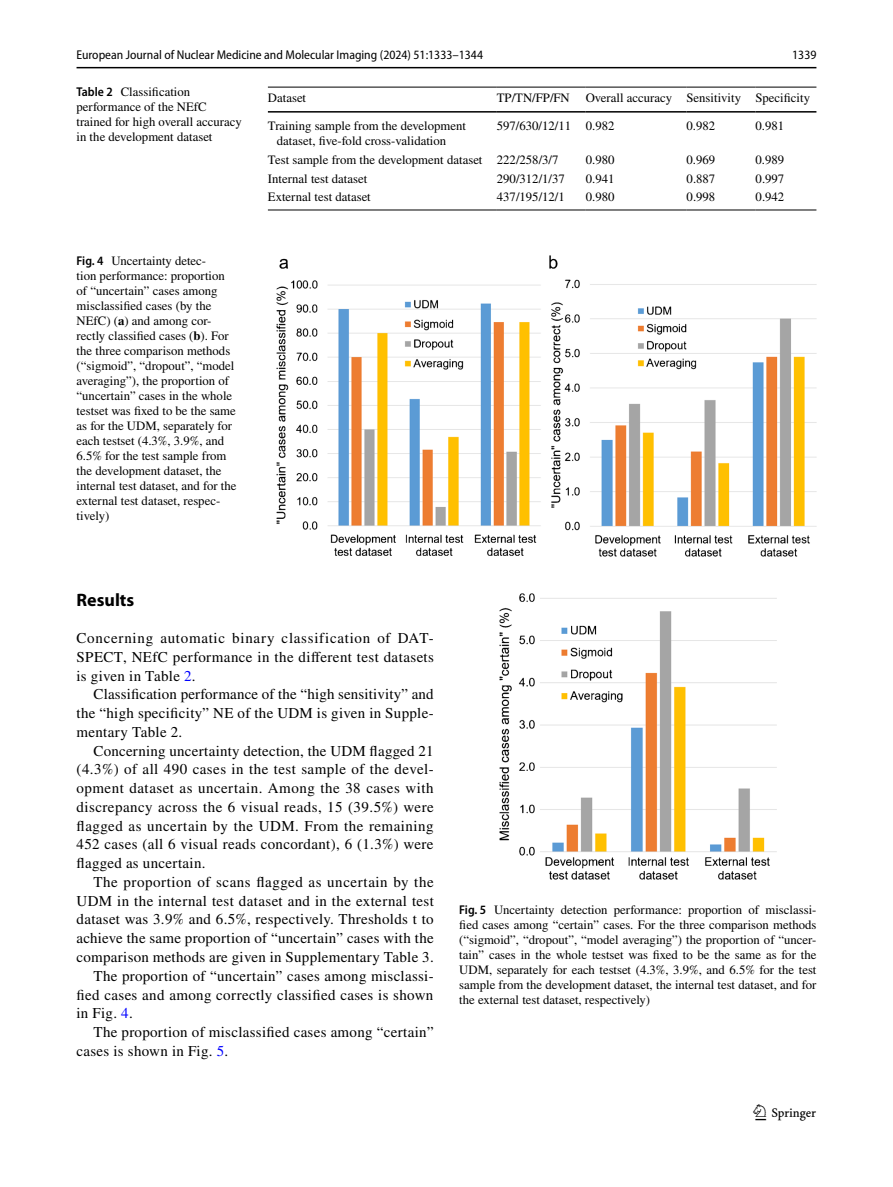
<style>
.page{position:relative;width:893px;height:1187px;background:#fff}
.page>*{position:absolute;margin:0;border:0;box-sizing:border-box;transform-origin:0 0}
.t1{font:22.5px "Springnew Regular 3";color:#000}
.t2{font:700 18px "Myriad Pro";color:#000}
.t3{font:15px/18.8px "STIX";letter-spacing:.02em;color:#000;text-align:justify}
.t4{font:12.75px/15px "STIX";color:#000}
.t5{font:semi-condensed 12.75px "Myriad Pro";color:#000}
.s1{font-family:"Myriad Pro";font-weight:600;font-stretch:semi-condensed}
.s2{font-weight:700}
.s3{color:#00f}
</style>
<div class="page">
<hr style="left:77px;top:67px;width:739px;height:1px;background:#000">
<hr style="left:268px;top:87px;width:229px;height:1px;background:#000">
<hr style="left:268px;top:111px;width:229px;height:2px;background:#000">
<hr style="left:497px;top:87px;width:89px;height:1px;background:#000">
<hr style="left:497px;top:111px;width:89px;height:2px;background:#000">
<hr style="left:586px;top:87px;width:100px;height:1px;background:#000">
<hr style="left:586px;top:111px;width:100px;height:2px;background:#000">
<hr style="left:686px;top:87px;width:69px;height:1px;background:#000">
<hr style="left:686px;top:111px;width:69px;height:2px;background:#000">
<hr style="left:755px;top:87px;width:61px;height:1px;background:#000">
<hr style="left:755px;top:111px;width:61px;height:2px;background:#000">
<hr style="left:268px;top:209px;width:229px;height:1px;background:#000">
<hr style="left:497px;top:209px;width:89px;height:1px;background:#000">
<hr style="left:586px;top:209px;width:100px;height:1px;background:#000">
<hr style="left:686px;top:209px;width:69px;height:1px;background:#000">
<hr style="left:755px;top:209px;width:61px;height:1px;background:#000">
<img style="left:276px;top:256px;width:540px;height:300px">
<img style="left:500px;top:594px;width:276px;height:285px">
<p class="t5" style="left:77px;top:48px;width:408px">European Journal of Nuclear Medicine and Molecular Imaging (2024) 51:1333–1344</p>
<p class="t5" style="left:792px;top:48px;width:26px">1339</p>
<p class="t4" style="left:77px;top:85px;width:167px"><span class="s1">Table 2</span> Classification performance of the NEfC trained for high overall accuracy in the development dataset</p>
<p class="t4" style="left:268px;top:91px;width:40px">Dataset</p>
<p class="t4" style="left:497px;top:91px;width:315px">TP/TN/FP/FN Overall accuracy Sensitivity Specificity</p>
<p class="t4" style="left:277px;top:119px;width:191px;text-indent:-9px">Training sample from the development dataset, five-fold cross-validation</p>
<p class="t4" style="left:497px;top:119px;width:119px">597/630/12/11 0.982</p>
<p class="t4" style="left:687px;top:119px;width:30px">0.982</p>
<p class="t4" style="left:756px;top:119px;width:30px">0.981</p>
<p class="t4" style="left:268px;top:153px;width:292px">Test sample from the development dataset 222/258/3/7</p>
<p class="t4" style="left:586px;top:153px;width:30px">0.980</p>
<p class="t4" style="left:687px;top:153px;width:30px">0.969</p>
<p class="t4" style="left:756px;top:153px;width:30px">0.989</p>
<p class="t4" style="left:268px;top:172px;width:101px">Internal test dataset</p>
<p class="t4" style="left:497px;top:172px;width:70px">290/312/1/37</p>
<p class="t4" style="left:586px;top:172px;width:30px">0.941</p>
<p class="t4" style="left:687px;top:172px;width:30px">0.887</p>
<p class="t4" style="left:756px;top:172px;width:30px">0.997</p>
<p class="t4" style="left:268px;top:190px;width:104px">External test dataset</p>
<p class="t4" style="left:497px;top:190px;width:70px">437/195/12/1</p>
<p class="t4" style="left:586px;top:190px;width:30px">0.980</p>
<p class="t4" style="left:687px;top:190px;width:30px">0.998</p>
<p class="t4" style="left:756px;top:190px;width:30px">0.942</p>
<p class="t4" style="left:77px;top:254px;width:161px"><span class="s1">Fig. 4</span> Uncertainty detec-<br>tion performance: proportion of “uncertain” cases among misclassified cases (by the<br>NEfC) (<span class="s2">a</span>) and among cor&shy;rectly classified cases (<span class="s2">b</span>). For the three comparison methods (“sigmoid”, “dropout”, “model averaging”), the proportion of “uncertain” cases in the whole testset was fixed to be the same as for the UDM, separately for each testset (4.3%, 3.9%, and<br>6.5% for the test sample from the development dataset, the internal test dataset, and for the external test dataset, respec&shy;tively)</p>
<h2 class="t2" style="left:77px;top:587px;width:59px">Results</h2>
<p class="t3" style="left:77px;top:629px;width:359px">Concerning automatic binary classification of DAT-SPECT, NEfC performance in the different test datasets is given in Table <span class="s3">2</span>.</p>
<p class="t3" style="left:77px;top:686px;width:359px;text-indent:17px">Classification performance of the “high sensitivity” and the “high specificity” NE of the UDM is given in Supple&shy;mentary Table 2.</p>
<p class="t3" style="left:77px;top:742px;width:359px;text-indent:17px">Concerning uncertainty detection, the UDM flagged 21 (4.3%) of all 490 cases in the test sample of the devel&shy;opment dataset as uncertain. Among the 38 cases with discrepancy across the 6 visual reads, 15 (39.5%) were flagged as uncertain by the UDM. From the remaining 452 cases (all 6 visual reads concordant), 6 (1.3%) were flagged as uncertain.</p>
<p class="t3" style="left:94px;top:873px;width:342px">The proportion of scans flagged as uncertain by the</p>
<p class="t3" style="left:77px;top:892px;width:359px">UDM in the internal test dataset and in the external test</p>
<p class="t3" style="left:77px;top:911px;width:359px">dataset was 3.9% and 6.5%, respectively. Thresholds t to</p>
<p class="t3" style="left:77px;top:929px;width:359px">achieve the same proportion of “uncertain” cases with the</p>
<p class="t3" style="left:77px;top:948px;width:359px">comparison methods are given in Supplementary Table 3.</p>
<p class="t3" style="left:94px;top:967px;width:342px">The proportion of “uncertain” cases among misclassi-</p>
<p class="t3" style="left:77px;top:986px;width:358px">fied cases and among correctly classified cases is shown</p>
<p class="t3" style="left:77px;top:1004px;width:58px">in Fig. <span class="s3">4</span>.</p>
<p class="t3" style="left:94px;top:1023px;width:342px">The proportion of misclassified cases among “certain”</p>
<p class="t3" style="left:77px;top:1042px;width:153px">cases is shown in Fig. <span class="s3">5</span>.</p>
<p class="t4" style="left:459px;top:903px;width:359px;text-align:justify"><span class="s1">Fig. 5</span> Uncertainty detection performance: proportion of misclassi&shy;fied cases among “certain” cases. For the three comparison methods (“sigmoid”, “dropout”, “model averaging”) the proportion of “uncer&shy;tain” cases in the whole testset was fixed to be the same as for the UDM, separately for each testset (4.3%, 3.9%, and 6.5% for the test sample from the development dataset, the internal test dataset, and for the external test dataset, respectively)</p>
<h1 class="t1" style="left:755px;top:1104px;width:62px">1 3</h1>
</div>
